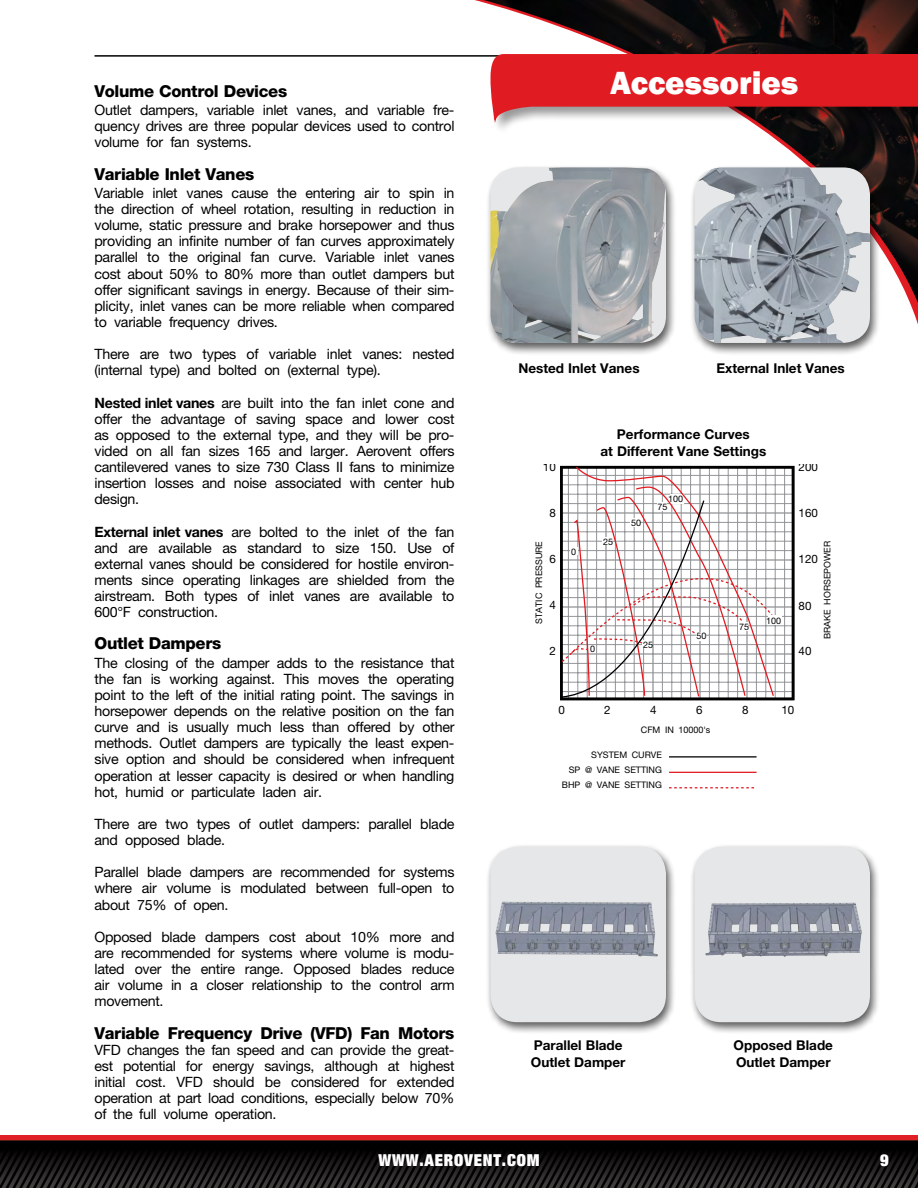
<style>
.page{position:relative;width:918px;height:1188px;background:#fff}
.page>*{position:absolute;margin:0;border:0;box-sizing:border-box;transform-origin:0 0}
.t1{font:800 33px "Franklin Gothic";color:#fff}
.t2{font:800 16.5px "Helvetica Neue";letter-spacing:-.02em;color:#000}
.t3{font:900 expanded 16.5px "Helvetica Neue";letter-spacing:.05em;color:#fff}
.t4{font:14.25px/16.2px "Helvetica Neue";letter-spacing:-.02em;color:#000;text-align:justify}
.t5{font:700 13.5px/16.5px "Helvetica Neue";color:#000}
.t6{font:11.55px "Helvetica Neue";color:#000}
.t7{font:9px/15.5px "Helvetica Neue";color:#000;text-align:right}
.s1{font-weight:700}
</style>
<div class="page">
<img style="left:0;top:1135px;width:918px;height:53px">
<svg style="left:475px;top:0;width:443px;height:324px"></svg>
<hr style="left:94px;top:55px;width:824px;height:2px;background:#000">
<div style="left:489px;top:53px;width:429px;height:83px;background:#000;opacity:.4"></div>
<svg style="left:491px;top:54px;width:427px;height:71px;background:#cb373c"></svg>
<div style="left:689px;top:164px;width:192px;height:192px;background:#000;opacity:.65"></div>
<svg style="left:694px;top:167px;width:176px;height:176px;background:#a5acb4"></svg>
<img style="left:697px;top:167px;width:37px;height:28px">
<div style="left:485px;top:164px;width:192px;height:192px;background:#000;opacity:.65"></div>
<svg style="left:491px;top:167px;width:175px;height:176px;background:#9fa5a8"></svg>
<img style="left:511px;top:167px;width:113px;height:39px">
<div style="left:485px;top:843px;width:192px;height:192px;background:#000;opacity:.65"></div>
<div style="left:491px;top:847px;width:175px;height:175px;background:#e6e7e8;border-radius:27px"></div>
<img style="left:495px;top:902px;width:163px;height:54px">
<div style="left:689px;top:843px;width:192px;height:192px;background:#000;opacity:.65"></div>
<div style="left:694px;top:847px;width:176px;height:175px;background:#e6e7e8;border-radius:27px"></div>
<img style="left:705px;top:903px;width:130px;height:54px">
<svg style="left:564px;top:470px;width:226px;height:226px"></svg>
<div style="left:560px;top:466px;width:234px;height:234px;border:3px solid #000"></div>
<hr style="left:669px;top:756px;width:88px;height:2px;background:#000">
<hr style="left:669px;top:772px;width:88px;height:1px;background:#e11b22">
<svg style="left:669px;top:787px;width:85px;height:1px"></svg>
<div style="left:768px;top:616px;width:13px;height:9px;background:#fff"></div>
<svg style="left:575px;top:465px;width:200px;height:232px"></svg>
<svg style="left:560px;top:496px;width:214px;height:202px"></svg>
<p class="t2" style="left:94px;top:81px;width:194px">Volume Control Devices</p>
<p class="t4" style="left:94px;top:102px;width:362px">Outlet dampers, variable inlet vanes, and variable fre&shy;quency drives are three popular devices used to control volume for fan systems.</p>
<p class="t2" style="left:94px;top:164px;width:161px">Variable Inlet Vanes</p>
<p class="t4" style="left:94px;top:184px;width:362px">Variable inlet vanes cause the entering air to spin in the direction of wheel rotation, resulting in reduction in volume, static pressure and brake horsepower and thus providing an infinite number of fan curves approximately parallel to the original fan curve. Variable inlet vanes cost about 50% to 80% more than outlet dampers but offer significant savings in energy. Because of their sim&shy;plicity, inlet vanes can be more reliable when compared to variable frequency drives.</p>
<p class="t4" style="left:94px;top:346px;width:362px">There are two types of variable inlet vanes: nested (internal type) and bolted on (external type).</p>
<p class="t4" style="left:94px;top:394px;width:362px"><span class="s1">Nested inlet vanes</span> are built into the fan inlet cone and offer the advantage of saving space and lower cost as opposed to the external type, and they will be pro&shy;vided on all fan sizes 165 and larger. Aerovent offers cantilevered vanes to size 730 Class II fans to minimize insertion losses and noise associated with center hub design.</p>
<p class="t4" style="left:94px;top:523px;width:362px"><span class="s1">External inlet vanes</span> are bolted to the inlet of the fan and are available as standard to size 150. Use of external vanes should be considered for hostile environ&shy;ments since operating linkages are shielded from the airstream. Both types of inlet vanes are available to 600°F construction.</p>
<p class="t2" style="left:94px;top:634px;width:128px">Outlet Dampers</p>
<p class="t4" style="left:94px;top:654px;width:362px">The closing of the damper adds to the resistance that the fan is working against. This moves the operating point to the left of the initial rating point. The savings in horsepower depends on the relative position on the fan curve and is usually much less than offered by other methods. Outlet dampers are typically the least expen&shy;sive option and should be considered when infrequent operation at lesser capacity is desired or when handling hot, humid or particulate laden air.</p>
<p class="t4" style="left:94px;top:816px;width:362px">There are two types of outlet dampers: parallel blade and opposed blade.</p>
<p class="t4" style="left:94px;top:864px;width:362px">Parallel blade dampers are recommended for systems where air volume is modulated between full-open to about 75% of open.</p>
<p class="t4" style="left:94px;top:928px;width:362px">Opposed blade dampers cost about 10% more and are recommended for systems where volume is modu&shy;lated over the entire range. Opposed blades reduce air volume in a closer relationship to the control arm movement.</p>
<p class="t2" style="left:94px;top:1023px;width:362px">Variable Frequency Drive (VFD) Fan Motors</p>
<p class="t4" style="left:94px;top:1041px;width:362px">VFD changes the fan speed and can provide the great&shy;est potential for energy savings, although at highest initial cost. VFD should be considered for extended operation at part load conditions, especially below 70% of the full volume operation.</p>
<h1 class="t1" style="left:610px;top:62px;width:190px">Accessories</h1>
<p class="t5" style="left:518px;top:360px;width:123px">Nested Inlet Vanes</p>
<p class="t5" style="left:716px;top:360px;width:130px">External Inlet Vanes</p>
<p class="t5" style="left:600px;top:426px;width:167px;text-align:center">Performance Curves<br>at Different Vane Settings</p>
<p class="t6" style="left:543px;top:460px;width:14px">10</p>
<p class="t6" style="left:549px;top:506px;width:8px">8</p>
<p class="t6" style="left:549px;top:552px;width:8px">6</p>
<p class="t6" style="left:549px;top:598px;width:8px">4</p>
<p class="t6" style="left:549px;top:644px;width:8px">2</p>
<p class="t6" style="left:799px;top:460px;width:21px">200</p>
<p class="t6" style="left:799px;top:506px;width:21px">160</p>
<p class="t6" style="left:799px;top:552px;width:21px">120</p>
<p class="t6" style="left:799px;top:599px;width:14px">80</p>
<p class="t6" style="left:799px;top:644px;width:14px">40</p>
<p class="t7" style="left:668px;top:491px;width:17px">100</p>
<p class="t7" style="left:658px;top:499px;width:12px">75</p>
<p class="t7" style="left:631px;top:515px;width:12px">50</p>
<p class="t7" style="left:603px;top:534px;width:12px">25</p>
<p class="t7" style="left:531px;top:624px;width:84px;rotate:-90deg">STATIC PRESSURE</p>
<p class="t7" style="left:819px;top:639px;width:99px;rotate:-90deg">BRAKE HORSEPOWER</p>
<p class="t7" style="left:571px;top:544px;width:7px">0</p>
<p class="t7" style="left:766px;top:613px;width:17px">100</p>
<p class="t7" style="left:739px;top:619px;width:12px">75</p>
<p class="t7" style="left:697px;top:628px;width:12px">50</p>
<p class="t7" style="left:643px;top:637px;width:12px">25</p>
<p class="t7" style="left:590px;top:641px;width:7px">0</p>
<p class="t6" style="left:558px;top:703px;width:8px">0</p>
<p class="t6" style="left:604px;top:703px;width:8px">2</p>
<p class="t6" style="left:650px;top:703px;width:8px">4</p>
<p class="t6" style="left:696px;top:703px;width:8px">6</p>
<p class="t6" style="left:742px;top:703px;width:8px">8</p>
<p class="t6" style="left:781px;top:703px;width:14px">10</p>
<p class="t7" style="left:641px;top:722px;width:71px">CFM IN 10000's</p>
<p class="t7" style="left:562px;top:746px;width:101px">SYSTEM CURVE<br>SP @ VANE SETTING<br>BHP @ VANE SETTING</p>
<p class="t5" style="left:531px;top:1037px;width:96px">Parallel Blade<br>Outlet Damper</p>
<p class="t5" style="left:734px;top:1037px;width:101px">Opposed Blade<br>Outlet Damper</p>
<p class="t3" style="left:378px;top:1149px;width:163px">WWW.AEROVENT.COM</p>
<p class="t3" style="left:880px;top:1149px;width:10px">9</p>
</div>
